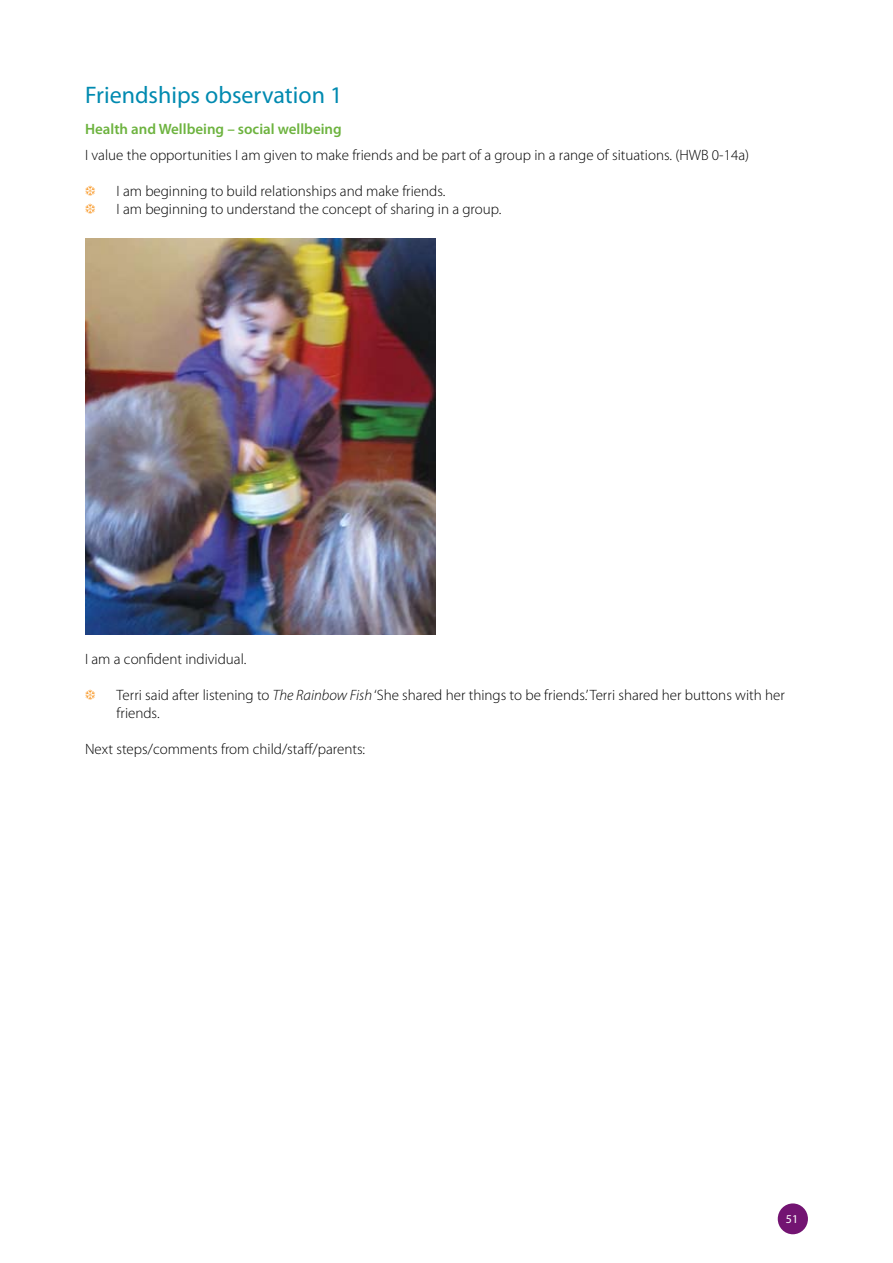
<style>
.page{position:relative;width:893px;height:1263px;background:#fff}
.page>*{position:absolute;margin:0;border:0;box-sizing:border-box;transform-origin:0 0}
.t1{font:24px "Myriad Pro";color:#008ab0}
.t2{font:300 15px/18px "Myriad Pro";color:#000}
.t3{font:600 15px "Myriad Pro";color:#6db33f}
.t4{font:12px "Myriad Pro";color:#fff}
.s1{font-style:italic}
</style>
<div class="page">
<div style="left:778px;top:1203px;width:30px;height:31px;background:#731472;border-radius:50%"></div>
<img style="left:85px;top:239px;width:351px;height:395px">
<h1 class="t1" style="left:85px;top:80px;width:259px">Friendships observation 1</h1>
<p class="t3" style="left:85px;top:119px;width:258px">Health and Wellbeing – social wellbeing</p>
<p class="t2" style="left:85px;top:147px;width:666px">I value the opportunities I am given to make friends and be part of a group in a range of situations. (HWB 0-14a)</p>
<p class="t2" style="left:117px;top:183px;width:330px">I am beginning to build relationships and make friends.</p>
<p class="t2" style="left:117px;top:201px;width:386px">I am beginning to understand the concept of sharing in a group.</p>
<p class="t2" style="left:85px;top:651px;width:163px">I am a confident individual.</p>
<p class="t2" style="left:117px;top:687px;width:670px">Terri said after listening to <span class="s1">The Rainbow Fish</span> ‘She shared her things to be friends.’ Terri shared her buttons with her friends.</p>
<p class="t2" style="left:85px;top:741px;width:282px">Next steps/comments from child/staff/parents:</p>
<p class="t4" style="left:786px;top:1211px;width:14px">51</p>
</div>
